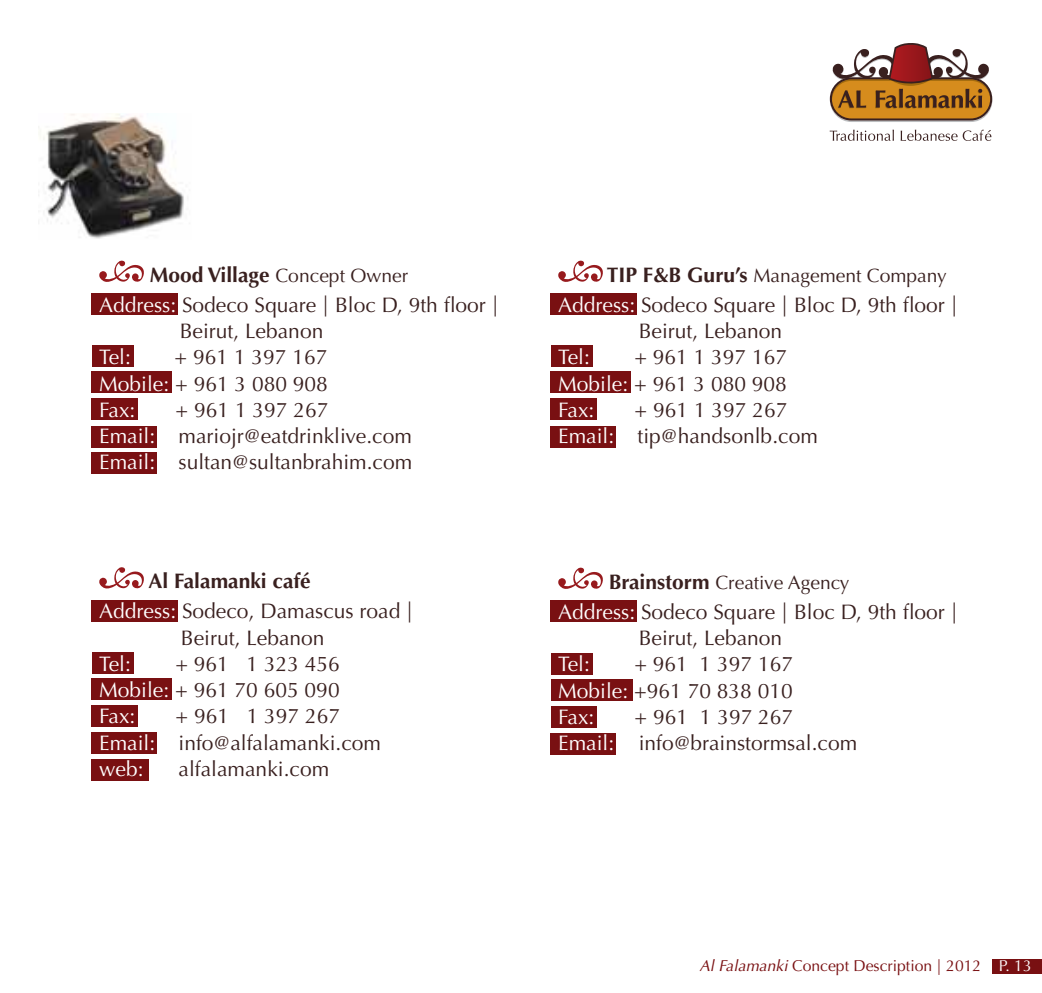
<style>
.page{position:relative;width:1042px;height:993px;background:#fff}
.page>*{position:absolute;margin:0;border:0;box-sizing:border-box;transform-origin:0 0}
.t1{font:21px/26.2px "Optima CE";color:#39201f}
.t2{font:21px "Optima CE";color:#fff}
.t3{font:700 21px "Optima CE";color:#39201f}
.t4{font:19.25px "Optima CE";color:#39201f}
.t5{font:15.75px "Optima";color:#791012}
.t6{font:15.75px "Optima";color:#fff}
.s1{font-weight:700;font-size:21px}
.s2{color:#fff}
.s3{font-style:italic}
</style>
<div class="page">
<div style="left:92px;top:293px;width:86px;height:22px;background:#791012"></div>
<div style="left:551px;top:293px;width:86px;height:22px;background:#791012"></div>
<div style="left:92px;top:600px;width:86px;height:21px;background:#791012"></div>
<div style="left:551px;top:600px;width:86px;height:22px;background:#791012"></div>
<div style="left:92px;top:371px;width:80px;height:22px;background:#791012"></div>
<div style="left:551px;top:371px;width:80px;height:22px;background:#791012"></div>
<div style="left:92px;top:677px;width:80px;height:22px;background:#791012"></div>
<div style="left:551px;top:679px;width:81px;height:21px;background:#791012"></div>
<div style="left:92px;top:345px;width:41px;height:21px;background:#791012"></div>
<div style="left:551px;top:345px;width:41px;height:21px;background:#791012"></div>
<div style="left:92px;top:651px;width:41px;height:22px;background:#791012"></div>
<div style="left:551px;top:652px;width:41px;height:22px;background:#791012"></div>
<div style="left:92px;top:398px;width:46px;height:21px;background:#791012"></div>
<div style="left:551px;top:398px;width:46px;height:21px;background:#791012"></div>
<div style="left:92px;top:704px;width:46px;height:22px;background:#791012"></div>
<div style="left:551px;top:705px;width:45px;height:22px;background:#791012"></div>
<div style="left:92px;top:425px;width:65px;height:22px;background:#791012"></div>
<div style="left:551px;top:425px;width:65px;height:22px;background:#791012"></div>
<div style="left:92px;top:451px;width:65px;height:22px;background:#791012"></div>
<div style="left:92px;top:732px;width:65px;height:21px;background:#791012"></div>
<div style="left:92px;top:758px;width:57px;height:22px;background:#791012"></div>
<div style="left:551px;top:733px;width:65px;height:22px;background:#791012"></div>
<div style="left:992px;top:958px;width:50px;height:15px;background:#791012"></div>
<svg style="left:99px;top:260px;width:45px;height:22px"></svg>
<svg style="left:558px;top:260px;width:45px;height:22px"></svg>
<svg style="left:99px;top:567px;width:45px;height:22px"></svg>
<svg style="left:558px;top:567px;width:45px;height:22px"></svg>
<svg style="left:830px;top:43px;width:162px;height:79px"></svg>
<svg style="left:829px;top:130px;width:65px;height:11px"></svg>
<svg style="left:900px;top:130px;width:91px;height:11px"></svg>
<img style="left:38px;top:113px;width:146px;height:126px">
<p class="t4" style="left:150px;top:263px;width:260px"><span class="s1">Mood Village</span> Concept Owner</p>
<p class="t1" style="left:180px;top:291px;width:320px;text-indent:-81px"><span class="s2">Address:</span> Sodeco Square | Bloc D 9, th floor |<br>Beirut, Lebanon</p>
<p class="t1" style="left:175px;top:344px;width:154px">+ 961 1 397 167</p>
<p class="t2" style="left:99px;top:344px;width:33px">Tel:</p>
<p class="t1" style="left:99px;top:370px;width:230px"><span class="s2">Mobile</span> +<span class="s2">:</span> 961 3 080 908</p>
<p class="t1" style="left:176px;top:396px;width:154px">+ 961 1 397 267</p>
<p class="t2" style="left:99px;top:397px;width:38px">Fax:</p>
<p class="t4" style="left:607px;top:263px;width:341px"><span class="s1">TIP &amp;F B Guru s’</span> Management Company</p>
<p class="t1" style="left:639px;top:291px;width:320px;text-indent:-81px"><span class="s2">Address:</span> Sodeco Square | Bloc D 9, th floor |<br>Beirut, Lebanon</p>
<p class="t1" style="left:634px;top:344px;width:154px">+ 961 1 397 167</p>
<p class="t2" style="left:558px;top:344px;width:33px">Tel:</p>
<p class="t1" style="left:558px;top:370px;width:230px"><span class="s2">Mobile</span> +<span class="s2">:</span> 961 3 080 908</p>
<p class="t1" style="left:634px;top:396px;width:154px">+ 961 1 397 267</p>
<p class="t2" style="left:558px;top:397px;width:38px">Fax:</p>
<p class="t2" style="left:99px;top:423px;width:58px">Email:</p>
<p class="t1" style="left:179px;top:423px;width:235px">mariojr@eatdrinklive.com</p>
<p class="t2" style="left:558px;top:423px;width:58px">Email:</p>
<p class="t1" style="left:637px;top:423px;width:182px">tip@handsonlb.com</p>
<p class="t2" style="left:99px;top:449px;width:58px">Email:</p>
<p class="t1" style="left:179px;top:449px;width:235px">sultan@sultanbrahim.com</p>
<p class="t3" style="left:149px;top:568px;width:164px">Al Falamanki café</p>
<p class="t1" style="left:99px;top:598px;width:315px"><span class="s2">Address:</span> Sodeco, Damascus road |</p>
<p class="t1" style="left:181px;top:624px;width:145px">Beirut, Lebanon</p>
<p class="t1" style="left:246px;top:650px;width:95px">1 323 456</p>
<p class="t2" style="left:99px;top:650px;width:33px">Tel:</p>
<p class="t1" style="left:99px;top:676px;width:242px"><span class="s2">Mobile</span> +<span class="s2">:</span> 961 70 605 090</p>
<p class="t1" style="left:247px;top:703px;width:95px">1 397 267</p>
<p class="t1" style="left:175px;top:650px;width:55px">+ 961</p>
<p class="t2" style="left:99px;top:703px;width:38px">Fax:</p>
<p class="t1" style="left:176px;top:703px;width:55px">+ 961</p>
<p class="t4" style="left:609px;top:570px;width:242px"><span class="s1">Brainstorm</span> Creative Agency</p>
<p class="t1" style="left:639px;top:598px;width:320px;text-indent:-81px"><span class="s2">Address:</span> Sodeco Square | Bloc D 9, th floor |<br>Beirut, Lebanon</p>
<p class="t1" style="left:699px;top:651px;width:95px">1 397 167</p>
<p class="t2" style="left:558px;top:651px;width:33px">Tel:</p>
<p class="t1" style="left:558px;top:677px;width:236px"><span class="s2">Mobile:</span> +961 70 838 010</p>
<p class="t1" style="left:700px;top:703px;width:95px">1 397 267</p>
<p class="t1" style="left:634px;top:651px;width:55px">+ 961</p>
<p class="t2" style="left:558px;top:703px;width:38px">Fax:</p>
<p class="t1" style="left:634px;top:703px;width:55px">+ 961</p>
<p class="t2" style="left:99px;top:729px;width:58px">Email:</p>
<p class="t1" style="left:179px;top:729px;width:204px">info@alfalamanki.com</p>
<p class="t2" style="left:558px;top:729px;width:58px">Email:</p>
<p class="t1" style="left:639px;top:729px;width:220px">info@brainstormsal.com</p>
<p class="t2" style="left:99px;top:755px;width:46px">web:</p>
<p class="t1" style="left:179px;top:755px;width:152px">alfalamanki.com</p>
<p class="t5" style="left:699px;top:956px;width:283px"><span class="s3">Al Falamanki</span> Concept Description | 2012</p>
<p class="t6" style="left:999px;top:956px;width:34px">.P 13</p>
</div>
